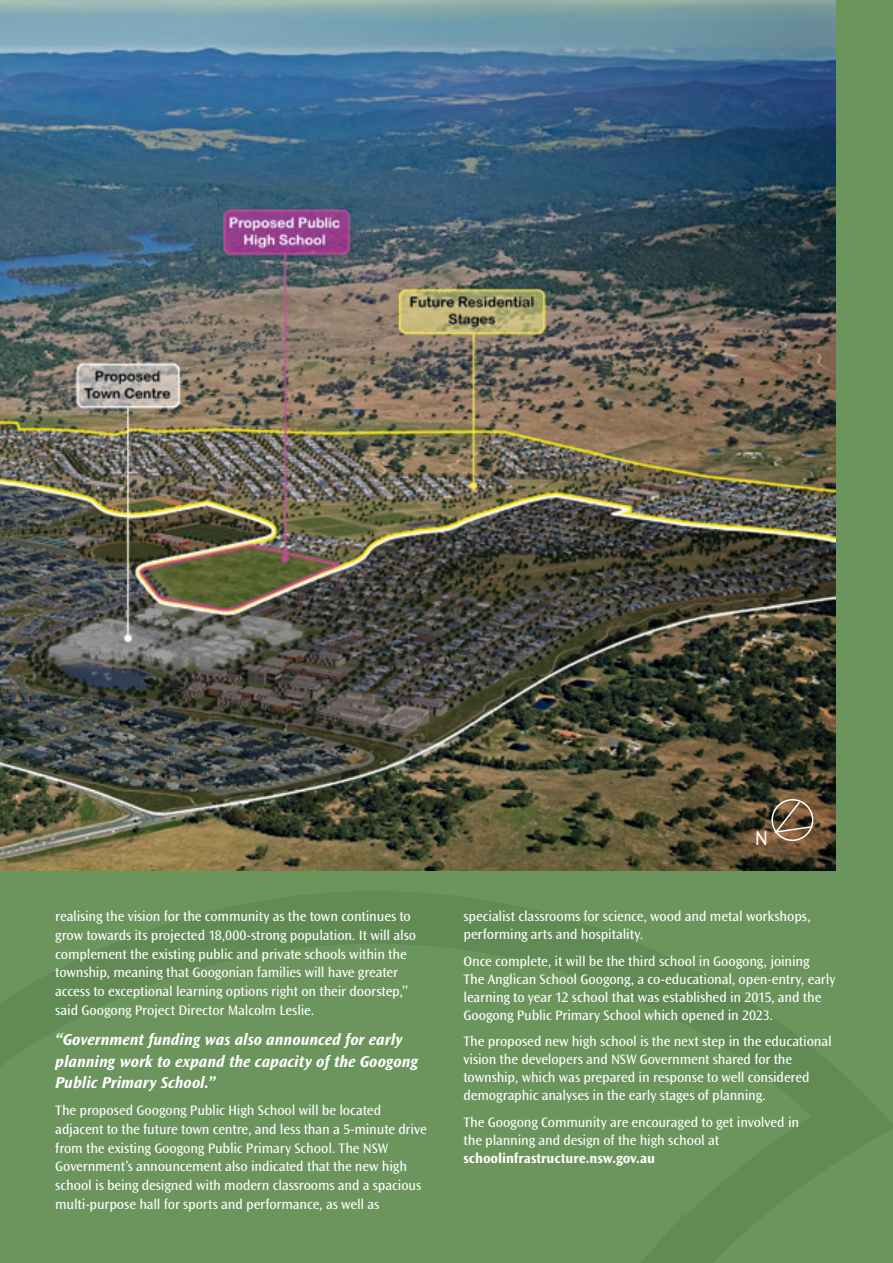
<style>
.page{position:relative;width:893px;height:1263px;background:#6c945d}
.page>*{position:absolute;margin:0;border:0;box-sizing:border-box;transform-origin:0 0}
.t1{font:21px "Ocean Sans Std";color:#fff}
.t2{font:italic 700 16.5px/21.6px "Ocean Sans Std";letter-spacing:-.005em;color:#fff}
.t3{font:14.4px/18.6px "Ocean Sans Std";letter-spacing:-.01em;color:#fff}
.t4{font:700 14.4px "Ocean Sans Std";letter-spacing:-.005em;color:#fff}
</style>
<div class="page">
<img style="left:0;top:0;width:835px;height:870px">
<div style="left:771px;top:799px;width:42px;height:42px;border:2px solid #fff;border-radius:50%"></div>
<svg style="left:773px;top:800px;width:41px;height:34px"></svg>
<svg style="left:0;top:892px;width:893px;height:371px"></svg>
<p class="t3" style="left:55px;top:907px;width:362px">realising the vision for the community as the town continues to grow towards its projected 18,000-strong population. It will also complement the existing public and private schools within the township, meaning that Googonian families will have greater access to exceptional learning options right on their doorstep,’’ said Googong Project Director Malcolm Leslie.</p>
<p class="t2" style="left:55px;top:1029px;width:364px">“Government funding was also announced for early planning work to expand the capacity of the Googong<br>Public Primary School.”</p>
<p class="t3" style="left:55px;top:1101px;width:373px">The proposed Googong Public High School will be located adjacent to the future town centre, and less than a 5-minute drive from the existing Googong Public Primary School. The NSW Government’s announcement also indicated that the new high school is being designed with modern classrooms and a spacious multi-purpose hall for sports and performance, as well as</p>
<h1 class="t1" style="left:755px;top:827px;width:15px">N</h1>
<p class="t3" style="left:463px;top:908px;width:349px;line-height:18px">specialist classrooms for science, wood and metal workshops, performing arts and hospitality.</p>
<p class="t3" style="left:463px;top:952px;width:374px;line-height:18px">Once complete, it will be the third school in Googong, joining<br>The Anglican School Googong, a co-educational, open-entry, early learning to year 12 school that was established in 2015, and the Googong Public Primary School which opened in 2023.</p>
<p class="t3" style="left:463px;top:1033px;width:370px;line-height:18px">The proposed new high school is the next step in the educational vision the developers and NSW Government shared for the township, which was prepared in response to well considered demographic analyses in the early stages of planning.</p>
<p class="t3" style="left:463px;top:1113px;width:337px;line-height:18px">The Googong Community are encouraged to get involved in the planning and design of the high school at</p>
<p class="t4" style="left:463px;top:1150px;width:193px">schoolinfrastructure.nsw.gov.au</p>
</div>
